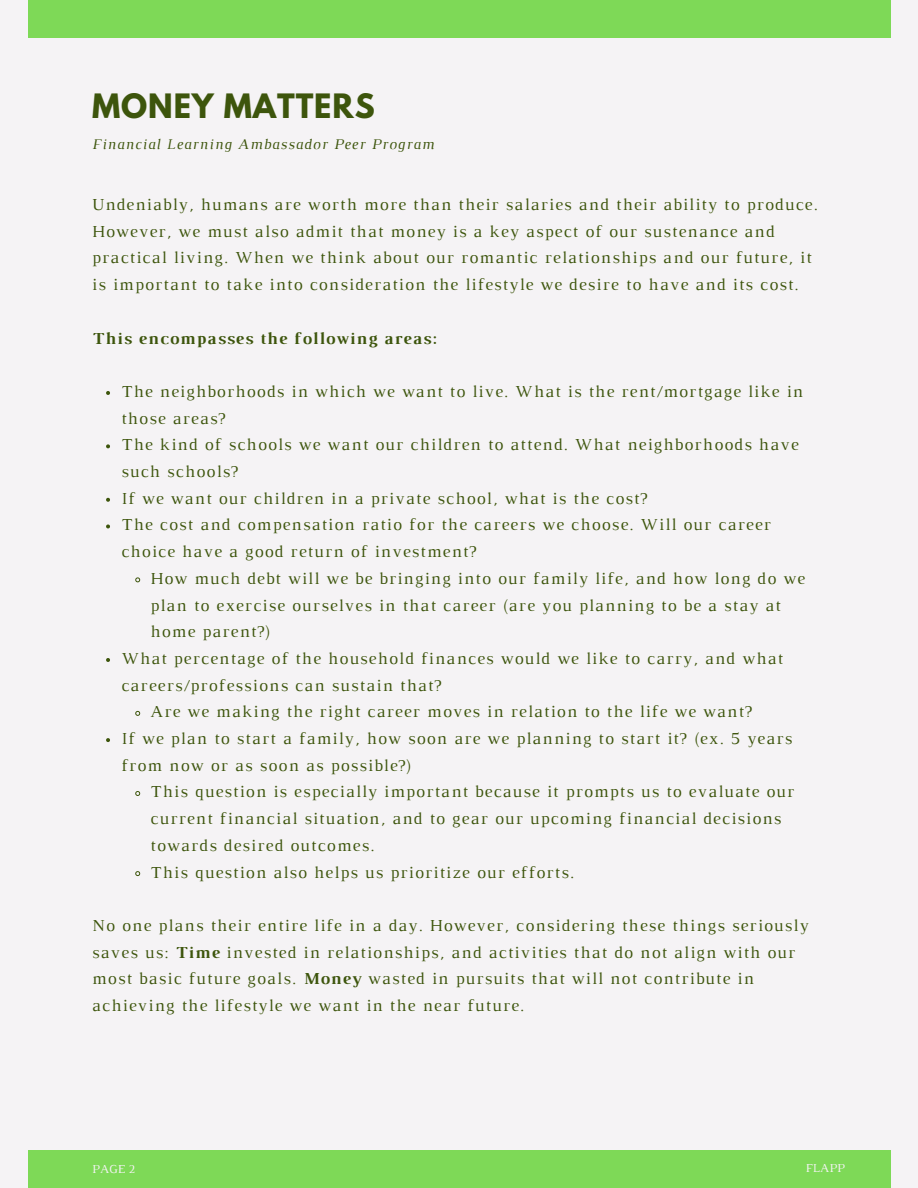
<style>
.page{position:relative;width:918px;height:1188px;background:#f5f3f5}
.page>*{position:absolute;margin:0;border:0;box-sizing:border-box;transform-origin:0 0}
.t1{font:700 29.7px "League Spartan";letter-spacing:.03em;color:#3d550c}
.t2{font:17.1px/26.7px "Luthier";letter-spacing:.07em;color:#3d550c}
.t3{font:700 17.1px "Luthier";letter-spacing:.07em;color:#3d550c}
.t4{font:italic 15px "Luthier";letter-spacing:.07em;color:#3d550c}
.t5{font:12.45px "Luthier";color:#f5f3f5}
.s1{font-weight:700}
</style>
<div class="page">
<div style="left:28px;top:1151px;width:863px;height:37px;background:#7ed957"></div>
<div style="left:28px;top:0;width:863px;height:37px;background:#7ed957"></div>
<svg style="left:106px;top:391px;width:4px;height:4px"></svg>
<svg style="left:106px;top:444px;width:4px;height:4px"></svg>
<svg style="left:106px;top:498px;width:4px;height:4px"></svg>
<svg style="left:106px;top:525px;width:4px;height:3px"></svg>
<svg style="left:135px;top:577px;width:6px;height:6px"></svg>
<svg style="left:106px;top:658px;width:4px;height:4px"></svg>
<svg style="left:135px;top:710px;width:6px;height:6px"></svg>
<svg style="left:106px;top:738px;width:4px;height:4px"></svg>
<svg style="left:135px;top:791px;width:6px;height:5px"></svg>
<svg style="left:135px;top:871px;width:6px;height:6px"></svg>
<p class="t1" style="left:92px;top:91px;width:284px">MONEY MATTERS</p>
<p class="t4" style="left:92px;top:139px;width:343px">Financial Learning Ambassador Peer Program</p>
<p class="t2" style="left:92px;top:192px;width:727px">Undeniably, humans are worth more than their salaries and their ability to produce.<br>However, we must also admit that money is a key aspect of our sustenance and practical living. When we think about our romantic relationships and our future, it is important to take into consideration the lifestyle we desire to have and its cost.</p>
<p class="t3" style="left:92px;top:332px;width:346px">This encompasses the following areas:</p>
<p class="t2" style="left:121px;top:379px;width:683px">The neighborhoods in which we want to live. What is the rent/mortgage like in those areas?</p>
<p class="t2" style="left:121px;top:433px;width:679px">The kind of schools we want our children to attend. What neighborhoods have such schools?</p>
<p class="t2" style="left:121px;top:486px;width:528px">If we want our children in a private school, what is the cost?</p>
<p class="t2" style="left:121px;top:513px;width:651px">The cost and compensation ratio for the careers we choose. Will our career choice have a good return of investment?</p>
<p class="t2" style="left:151px;top:566px;width:656px">How much debt will we be bringing into our family life, and how long do we plan to exercise ourselves in that career (are you planning to be a stay at home parent?)</p>
<p class="t2" style="left:121px;top:646px;width:663px">What percentage of the household finances would we like to carry, and what careers/professions can sustain that?</p>
<p class="t2" style="left:151px;top:700px;width:603px">Are we making the right career moves in relation to the life we want?</p>
<p class="t2" style="left:121px;top:726px;width:672px">If we plan to start a family, how soon are we planning to start it? (ex. 5 years from now or as soon as possible?)</p>
<p class="t2" style="left:151px;top:780px;width:645px">This question is especially important because it prompts us to evaluate our current financial situation, and to gear our upcoming financial decisions towards desired outcomes.</p>
<p class="t2" style="left:151px;top:860px;width:425px">This question also helps us prioritize our efforts.</p>
<p class="t2" style="left:92px;top:913px;width:718px">No one plans their entire life in a day. However, considering these things seriously saves us: <span class="s1">Time</span> invested in relationships, and activities that do not align with our most basic future goals. <span class="s1">Money</span> wasted in pursuits that will not contribute in achieving the lifestyle we want in the near future.</p>
<p class="t5" style="left:92px;top:1164px;width:44px">PAGE 2</p>
<p class="t5" style="left:806px;top:1164px;width:41px">FLAPP</p>
</div>
